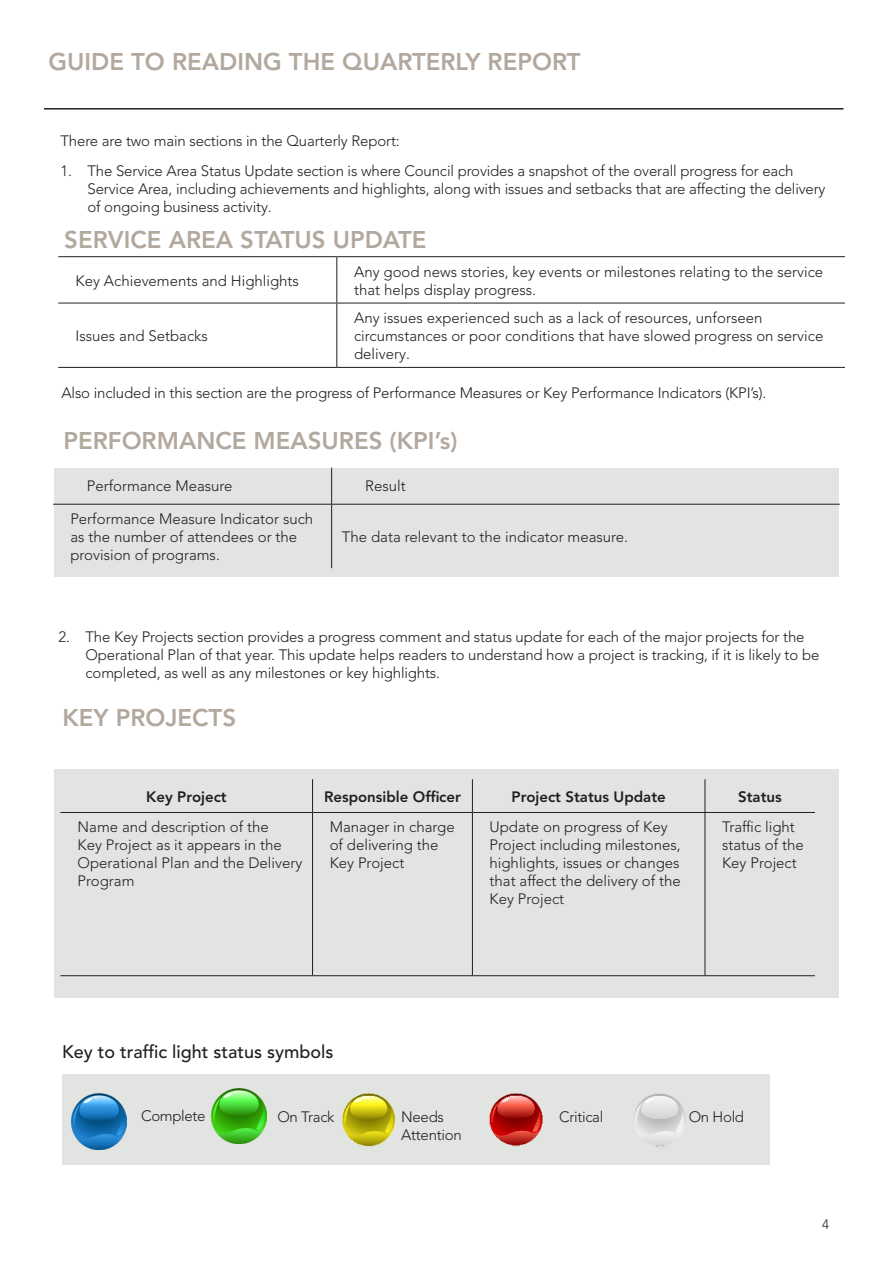
<style>
.page{position:relative;width:893px;height:1263px;background:#fff}
.page>*{position:absolute;margin:0;border:0;box-sizing:border-box;transform-origin:0 0}
.Body{font:800 24px "Avenir LT Pro";color:#b2a89d}
.t1{font:500 18px "Avenir LT Pro";color:#231f20}
.Body-2{font:300 15px/18px "Avenir LT Pro";color:#231f20}
.Body_Bullets{font:300 15px/18px "Avenir LT Pro";letter-spacing:-.01em;color:#231f20}
.Body-3{font:800 15px "Avenir LT Pro";color:#231f20}
.Body-4{font:300 15px/18px "Avenir LT Pro";letter-spacing:-.02em;color:#231f20}
.t2{font:300 13.5px "Avenir LT Pro";color:#231f20}
</style>
<div class="page">
<hr style="left:44px;top:108px;width:799px;height:2px;background:#231f20">
<div style="left:54px;top:468px;width:785px;height:108px;background:#e2e4e2"></div>
<div style="left:54px;top:770px;width:785px;height:228px;background:#e2e4e2"></div>
<hr style="left:312px;top:779px;width:1px;height:33px;background:#231f20">
<hr style="left:472px;top:779px;width:1px;height:33px;background:#231f20">
<hr style="left:705px;top:779px;width:1px;height:33px;background:#231f20">
<hr style="left:60px;top:812px;width:253px;height:1px;background:#231f20">
<hr style="left:313px;top:812px;width:159px;height:1px;background:#231f20">
<hr style="left:312px;top:813px;width:1px;height:162px;background:#231f20">
<hr style="left:472px;top:812px;width:233px;height:1px;background:#231f20">
<hr style="left:472px;top:813px;width:1px;height:162px;background:#231f20">
<hr style="left:705px;top:812px;width:110px;height:1px;background:#231f20">
<hr style="left:705px;top:813px;width:1px;height:162px;background:#231f20">
<hr style="left:60px;top:975px;width:253px;height:1px;background:#231f20">
<hr style="left:313px;top:975px;width:159px;height:1px;background:#231f20">
<hr style="left:472px;top:975px;width:233px;height:1px;background:#231f20">
<hr style="left:705px;top:975px;width:110px;height:1px;background:#231f20">
<hr style="left:58px;top:256px;width:279px;height:1px;background:#231f20">
<hr style="left:337px;top:256px;width:508px;height:1px;background:#231f20">
<hr style="left:336px;top:257px;width:1px;height:46px;background:#231f20">
<hr style="left:58px;top:303px;width:279px;height:1px;background:#231f20">
<hr style="left:337px;top:303px;width:508px;height:1px;background:#231f20">
<hr style="left:336px;top:303px;width:1px;height:64px;background:#231f20">
<hr style="left:58px;top:367px;width:279px;height:1px;background:#231f20">
<hr style="left:337px;top:367px;width:508px;height:1px;background:#231f20">
<div style="left:62px;top:1075px;width:708px;height:90px;background:#e2e4e2"></div>
<img style="left:342px;top:1094px;width:53px;height:53px">
<img style="left:71px;top:1094px;width:55px;height:55px">
<img style="left:634px;top:1094px;width:51px;height:54px">
<img style="left:490px;top:1093px;width:53px;height:54px">
<hr style="left:53px;top:504px;width:279px;height:1px;background:#231f20">
<hr style="left:332px;top:504px;width:508px;height:1px;background:#231f20">
<hr style="left:331px;top:468px;width:1px;height:36px;background:#231f20">
<hr style="left:331px;top:505px;width:1px;height:63px;background:#231f20">
<img style="left:211px;top:1088px;width:55px;height:56px">
<p class="Body" style="left:49px;top:48px;width:534px">GUIDE TO READING THE QUARTERLY REPORT</p>
<p class="Body_Bullets" style="left:61px;top:131px;width:341px">There are two main sections in the Quarterly Report:</p>
<p class="Body_Bullets" style="left:88px;top:162px;width:739px;text-indent:-27px">1. The Service Area Status Update section is where Council provides a snapshot of the overall progress for each<br>Service Area, including achievements and highlights, along with issues and setbacks that are affecting the delivery of ongoing business activity.</p>
<p class="Body" style="left:64px;top:226px;width:364px">SERVICE AREA STATUS UPDATE</p>
<p class="Body-2" style="left:76px;top:271px;width:225px">Key Achievements and Highlights</p>
<p class="Body-2" style="left:354px;top:262px;width:471px">Any good news stories, key events or milestones relating to the service that helps display progress.</p>
<p class="Body-2" style="left:76px;top:327px;width:134px">Issues and Setbacks</p>
<p class="Body-2" style="left:354px;top:309px;width:471px">Any issues experienced such as a lack of resources, unforseen circumstances or poor conditions that have slowed progress on service delivery.</p>
<p class="Body_Bullets" style="left:62px;top:384px;width:706px">Also included in this section are the progress of Performance Measures or Key Performance Indicators (KPI’s).</p>
<p class="Body" style="left:63px;top:426px;width:396px">PERFORMANCE MEASURES (KPI’s)</p>
<p class="Body-2" style="left:87px;top:477px;width:147px">Performance Measure</p>
<p class="Body-2" style="left:365px;top:477px;width:42px">Result</p>
<p class="Body-2" style="left:70px;top:510px;width:244px">Performance Measure Indicator such as the number of attendees or the provision of programs.</p>
<p class="Body-2" style="left:342px;top:528px;width:288px">The data relevant to the indicator measure.</p>
<p class="Body_Bullets" style="left:86px;top:628px;width:735px;text-indent:-27px">2. The Key Projects section provides a progress comment and status update for each of the major projects for the<br>Operational Plan of that year. This update helps readers to understand how a project is tracking, if it is likely to be completed, as well as any milestones or key highlights.</p>
<p class="Body" style="left:62px;top:704px;width:175px">KEY PROJECTS</p>
<p class="Body-3" style="left:146px;top:787px;width:82px">Key Project</p>
<p class="Body-3" style="left:324px;top:787px;width:138px">Responsible Officer</p>
<p class="Body-3" style="left:512px;top:787px;width:156px">Project Status Update</p>
<p class="Body-3" style="left:738px;top:787px;width:45px">Status</p>
<p class="Body-2" style="left:78px;top:818px;width:226px">Name and description of the<br>Key Project as it appears in the<br>Operational Plan and the Delivery<br>Program</p>
<p class="Body-2" style="left:330px;top:818px;width:127px">Manager in charge of delivering the<br>Key Project</p>
<p class="Body-2" style="left:490px;top:818px;width:193px">Update on progress of Key<br>Project including milestones, highlights, issues or changes that affect the delivery of the<br>Key Project</p>
<p class="Body-2" style="left:722px;top:818px;width:83px">Traffic light status of the<br>Key Project</p>
<p class="t1" style="left:62px;top:1041px;width:273px">Key to traffic light status symbols</p>
<p class="Body-4" style="left:141px;top:1107px;width:66px">Complete</p>
<p class="Body-2" style="left:277px;top:1108px;width:59px">On Track</p>
<p class="Body-4" style="left:401px;top:1107px;width:62px">Needs<br>Attention</p>
<p class="Body-4" style="left:559px;top:1107px;width:46px">Critical</p>
<p class="Body-2" style="left:689px;top:1108px;width:57px">On Hold</p>
<p class="t2" style="left:822px;top:1216px;width:9px">4</p>
</div>
